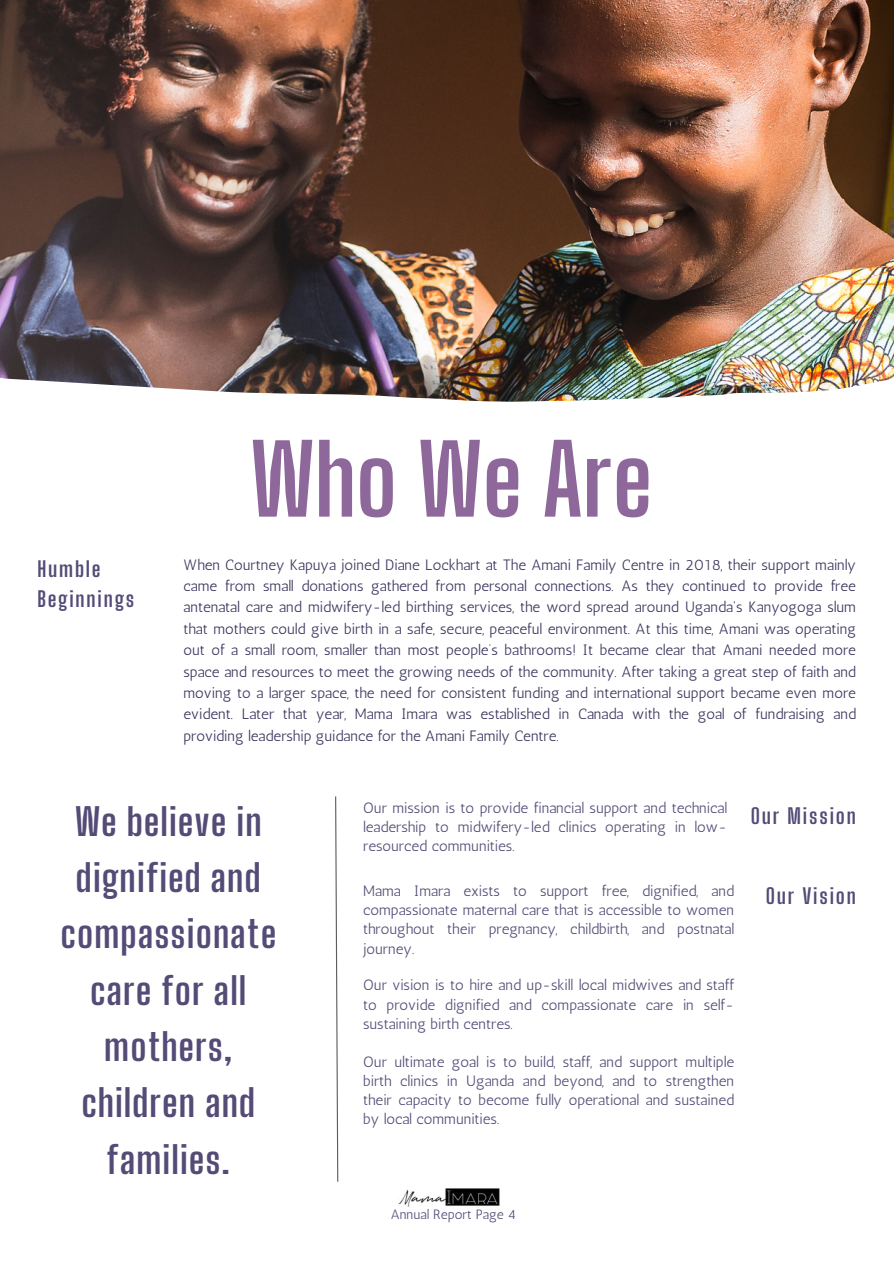
<style>
.page{position:relative;width:894px;height:1264px;background:#fff}
.page>*{position:absolute;margin:0;border:0;box-sizing:border-box;transform-origin:0 0}
.t1{font:700 96px "Big Shoulders Display";color:#8e679b}
.t2{font:700 37.5px/56.2px "Big Shoulders Display";letter-spacing:.03em;color:#544b76;text-align:center}
.t3{font:700 21px/29.2px "Big Shoulders Display";letter-spacing:.085em;color:#544b76}
.t4{font:15px/21.3px "Antic";color:#3c345d;text-align:justify}
.t5{font:15px/19.2px "Antic";color:#544b76;text-align:justify}
.t6{font:13.5px "Antic";color:#544b76}
</style>
<div class="page">
<svg style="left:335px;top:796px;width:4px;height:386px"></svg>
<img style="left:398px;top:1188px;width:102px;height:19px">
<img style="left:0;top:0;width:893px;height:401px">
<h3 class="t3" style="left:37px;top:554px;width:98px">Humble<br>Beginnings</h3>
<p class="t1" style="left:250px;top:422px;width:403px">Who We Are</p>
<h1 class="t4" style="left:183px;top:553px;width:673px">When Courtney Kapuya joined Diane Lockhart at The Amani Family Centre in 2018, their support mainly came from small donations gathered from personal connections. As they continued to provide free antenatal care and midwifery-led birthing services, the word spread around Uganda's Kanyogoga slum that mothers could give birth in a safe, secure, peaceful environment. At this time, Amani was operating out of a small room, smaller than most people’s bathrooms! It became clear that Amani needed more space and resources to meet the growing needs of the community. After taking a great step of faith and moving to a larger space, the need for consistent funding and international support became even more evident. Later that year, Mama Imara was established in Canada with the goal of fundraising and providing leadership guidance for the Amani Family Centre.</h1>
<h4 class="t2" style="left:61px;top:793px;width:217px">We believe in dignified and compassionate care for all mothers, children and families.</h4>
<h2 class="t5" style="left:363px;top:798px;width:365px">Our mission is to provide financial support and technical leadership to midwifery-led clinics operating in low&shy;resourced communities.</h2>
<h4 class="t3" style="left:750px;top:800px;width:107px">Our Mission</h4>
<h3 class="t5" style="left:363px;top:881px;width:372px">Mama Imara exists to support free, dignified, and compassionate maternal care that is accessible to women throughout their pregnancy, childbirth, and postnatal journey.</h3>
<h4 class="t3" style="left:765px;top:881px;width:92px">Our Vision</h4>
<h3 class="t5" style="left:363px;top:975px;width:372px">Our vision is to hire and up-skill local midwives and staff to provide dignified and compassionate care in self&shy;sustaining birth centres.</h3>
<h4 class="t5" style="left:363px;top:1052px;width:372px">Our ultimate goal is to build, staff, and support multiple birth clinics in Uganda and beyond, and to strengthen their capacity to become fully operational and sustained by local communities.</h4>
<p class="t6" style="left:390px;top:1206px;width:127px">Annual Report Page 4</p>
</div>
